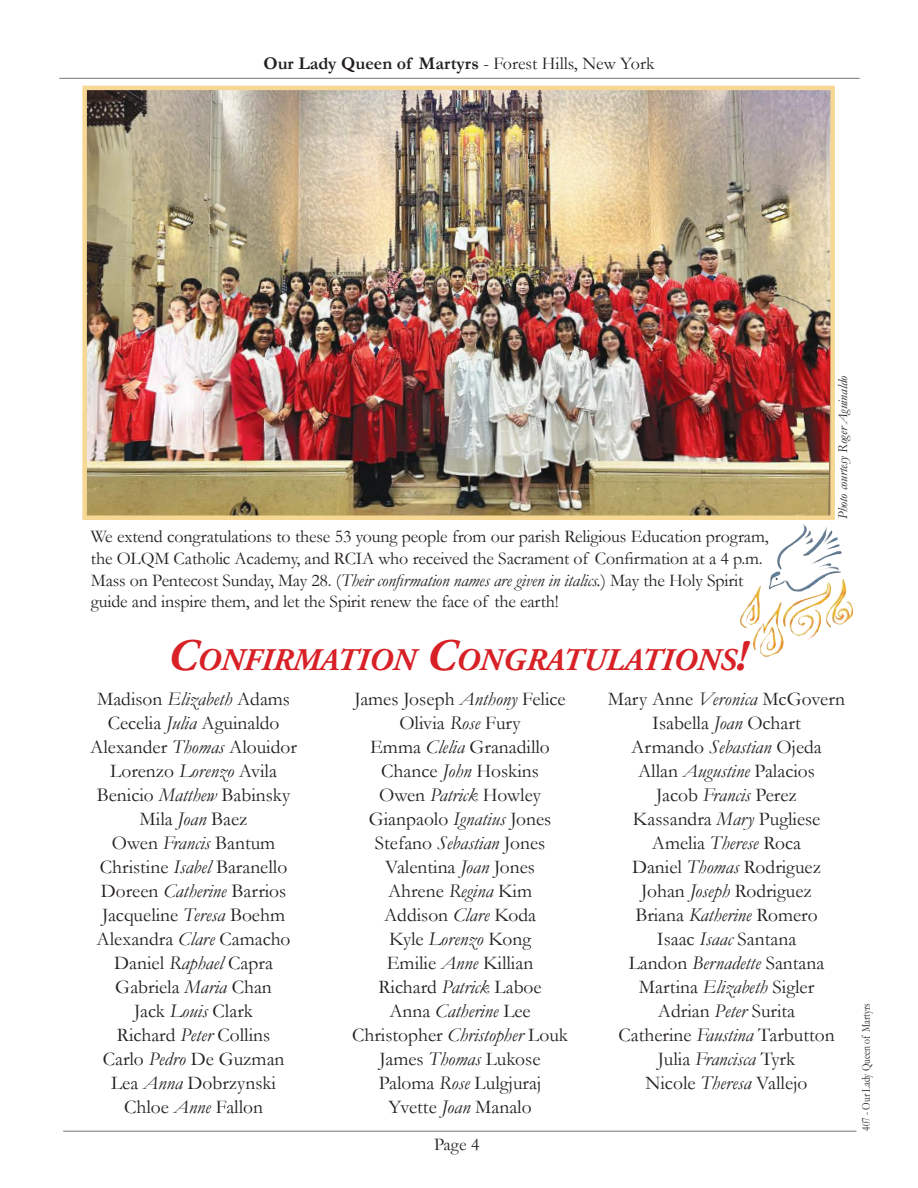
<style>
.page{position:relative;width:918px;height:1188px;background:#fff}
.page>*{position:absolute;margin:0;border:0;box-sizing:border-box;transform-origin:0 0}
.t1{font:italic 700 31.5px "Adobe Garamond Pro";color:#d82126}
.t2{font:19.5px/24px "Garamond";color:#241f1f;text-align:center}
.t3{font:18px/21.6px "Garamond";letter-spacing:-.01em;color:#241f1f}
.t4{font:700 18px "Garamond";color:#241f1f}
.t5{font:italic 13.5px "Garamond";letter-spacing:-.005em;color:#241f1f}
.t6{font:12px "Garamond";color:#241f1f;scale:.8 1}
.s1{font-weight:400}
.s2{font-style:italic}
.s3{font-size:45px}
</style>
<div class="page">
<hr style="left:63px;top:1131px;width:793px;height:1px;background:#777576">
<hr style="left:59px;top:78px;width:801px;height:1px;background:#777576">
<img style="left:87px;top:91px;width:743px;height:424px">
<div style="left:82px;top:86px;width:753px;height:434px;border:4px solid #f6d794"></div>
<img style="left:768px;top:524px;width:74px;height:80px">
<p class="t4" style="left:263px;top:51px;width:393px">Our Lady Queen of Martyrs <span class="s1">- Forest Hills, New York</span></p>
<p class="t3" style="left:91px;top:525px;width:679px">We extend congratulations to these 53 young people from our parish Religious Education program, the OLQM Catholic Academy, and RCIA who received the Sacrament of Confirmation at a 4 p.m.<br>Mass on Pentecost Sunday, May 28. (<span class="s2">Their confirmation names are given in italics.</span>) May the Holy Spirit guide and inspire them, and let the Spirit renew the face of the earth!</p>
<h1 class="t1" style="left:167px;top:641px;width:582px"><span class="s3">C</span>ONFIRMATION <span class="s3">C</span>ONGRATULATIONS<span class="s3">!</span></h1>
<p class="t5" style="left:834px;top:519px;width:145px;rotate:-90deg">Photo courtesyRoger Aguinaldo</p>
<p class="t2" style="left:90px;top:687px;width:208px">Madison <span class="s2">Elizabeth</span> Adams<br>Cecelia <span class="s2">Julia</span> Aguinaldo<br>Alexander <span class="s2">Thomas</span> Alouidor<br>Lorenzo <span class="s2">Lorenzo</span> Avila<br>Benicio <span class="s2">Matthew</span> Babinsky<br>Mila <span class="s2">Joan</span> Baez<br>Owen <span class="s2">Francis</span> Bantum<br>Christine <span class="s2">Isabel</span> Baranello<br>Doreen <span class="s2">Catherine</span> Barrios<br>Jacqueline <span class="s2">Teresa</span> Boehm<br>Alexandra <span class="s2">Clare</span> Camacho<br>Daniel <span class="s2">Raphael</span> Capra<br>Gabriela <span class="s2">Maria</span> Chan<br>Jack <span class="s2">Louis</span> Clark<br>Richard <span class="s2">Peter</span> Collins<br>Carlo <span class="s2">Pedro</span> De Guzman<br>Lea <span class="s2">Anna</span> Dobrzynski<br>Chloe <span class="s2">Anne</span> Fallon</p>
<p class="t2" style="left:352px;top:687px;width:217px">James Joseph <span class="s2">Anthony</span> Felice<br>Olivia <span class="s2">Rose</span> Fury<br>Emma <span class="s2">Clelia</span> Granadillo<br>Chance <span class="s2">John</span> Hoskins<br>Owen <span class="s2">Patrick</span> Howley<br>Gianpaolo <span class="s2">Ignatius</span> Jones<br>Stefano <span class="s2">Sebastian</span> Jones<br>Valentina <span class="s2">Joan</span> Jones<br>Ahrene <span class="s2">Regina</span> Kim<br>Addison <span class="s2">Clare</span> Koda<br>Kyle <span class="s2">Lorenzo</span> Kong<br>Emilie <span class="s2">Anne</span> Killian<br>Richard <span class="s2">Patrick</span> Laboe<br>Anna <span class="s2">Catherine</span> Lee<br>Christopher <span class="s2">Christopher</span> Louk<br>James <span class="s2">Thomas</span> Lukose<br>Paloma <span class="s2">Rose</span> Lulgjuraj<br>Yvette <span class="s2">Joan</span> Manalo</p>
<p class="t2" style="left:608px;top:687px;width:239px">Mary Anne <span class="s2">Veronica</span> McGovern<br>Isabella <span class="s2">Joan</span> Ochart<br>Armando <span class="s2">Sebastian</span> Ojeda<br>Allan <span class="s2">Augustine</span> Palacios<br>Jacob <span class="s2">Francis</span> Perez<br>Kassandra <span class="s2">Mary</span> Pugliese<br>Amelia <span class="s2">Therese</span> Roca<br>Daniel <span class="s2">Thomas</span> Rodriguez<br>Johan <span class="s2">Joseph</span> Rodriguez<br>Briana <span class="s2">Katherine</span> Romero<br>Isaac <span class="s2">Isaac</span> Santana<br>Landon <span class="s2">Bernadette</span> Santana<br>Martina <span class="s2">Elizabeth</span> Sigler<br>Adrian <span class="s2">Peter</span> Surita<br>Catherine <span class="s2">Faustina</span> Tarbutton<br>Julia <span class="s2">Francisca</span> Tyrk<br>Nicole <span class="s2">Theresa</span> Vallejo</p>
<p class="t3" style="left:434px;top:1133px;width:47px">Page 4</p>
<p class="t6" style="left:858px;top:1131px;width:161px;rotate:-90deg">407 - Our Lady Queen of Martyrs</p>
</div>
